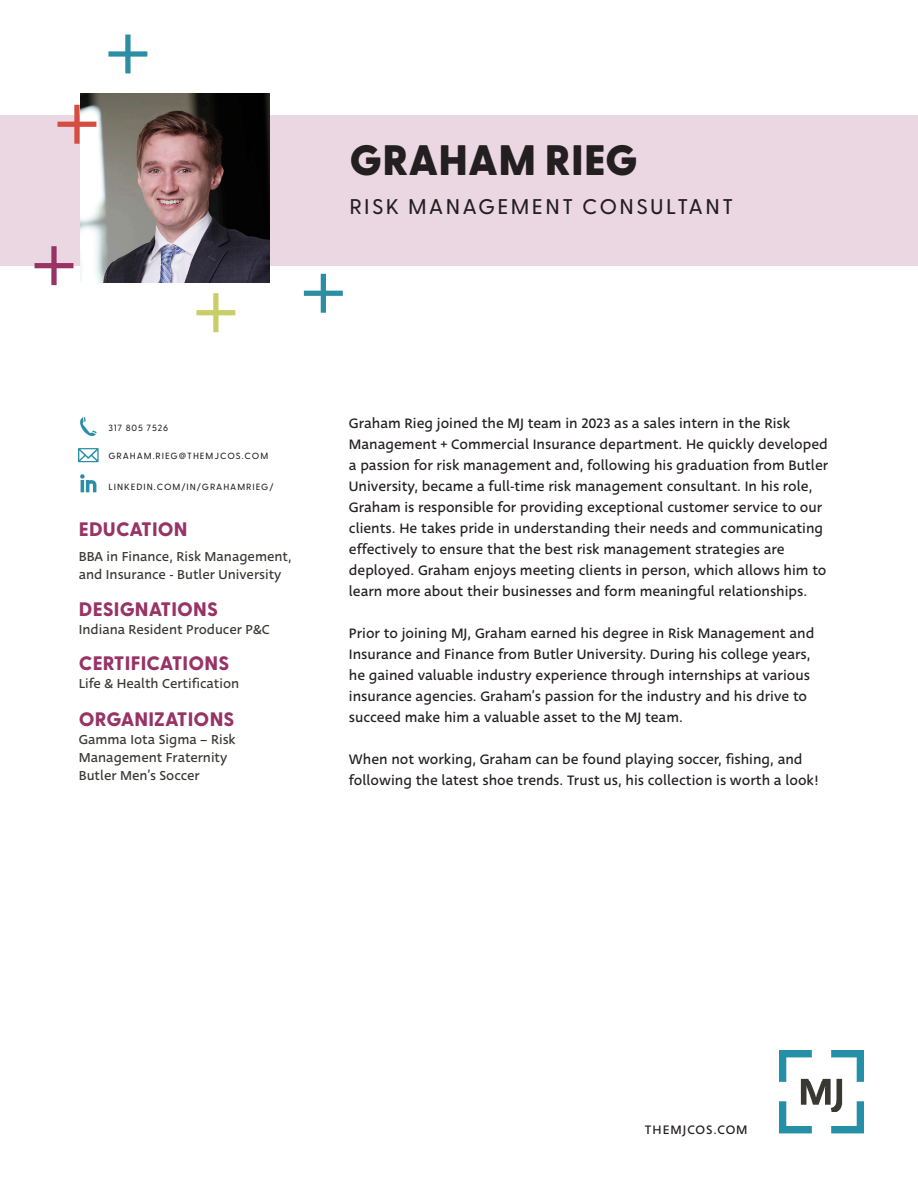
<style>
.page{position:relative;width:918px;height:1188px;background:#fff}
.page>*{position:absolute;margin:0;border:0;box-sizing:border-box;transform-origin:0 0}
.Name{font:800 42.6px "Greycliff CF";letter-spacing:.005em;color:#231f20}
.Job_Title{font:500 21.3px "Greycliff CF";letter-spacing:.11em;color:#231f20}
.Sidebar_Body{font:800 19.5px "Greycliff CF";letter-spacing:.01em;color:#983366}
.Sidebar_Title{font:800 19.5px "Greycliff CF";letter-spacing:.01em;color:#983366}
.t1{font:15px/21px "Deva Ideal";color:#231f20}
.Sidebar_Body-2{font:14.25px/18px "Deva Ideal";color:#3a3834}
.t2{font:13.5px "Deva Ideal";letter-spacing:.075em;color:#231f20}
.Job_Title-2{font:500 9px "Greycliff CF";letter-spacing:.11em;color:#231f20}
</style>
<div class="page">
<div style="left:0;top:115px;width:918px;height:151px;background:#ebd7e1"></div>
<img style="left:780px;top:1050px;width:84px;height:84px">
<svg style="left:304px;top:274px;width:39px;height:39px"></svg>
<svg style="left:108px;top:35px;width:39px;height:38px"></svg>
<svg style="left:196px;top:293px;width:39px;height:39px"></svg>
<svg style="left:35px;top:246px;width:38px;height:39px"></svg>
<svg style="left:80px;top:417px;width:17px;height:19px"></svg>
<svg style="left:78px;top:448px;width:21px;height:14px"></svg>
<svg style="left:80px;top:474px;width:16px;height:18px"></svg>
<img style="left:80px;top:93px;width:189px;height:190px">
<svg style="left:57px;top:105px;width:39px;height:39px"></svg>
<p class="Name" style="left:350px;top:127px;width:290px">GRAHAM RIEG</p>
<p class="Job_Title" style="left:349px;top:191px;width:386px">RISK MANAGEMENT CONSULTANT</p>
<p class="Job_Title-2" style="left:108px;top:421px;width:61px">317 805 7526</p>
<p class="Job_Title-2" style="left:108px;top:449px;width:161px">GRAHAM.RIEG@THEMJCOS.COM</p>
<p class="Job_Title-2" style="left:108px;top:481px;width:167px">LINKEDIN.COM/IN/GRAHAMRIEG/</p>
<p class="Sidebar_Title" style="left:79px;top:515px;width:110px">EDUCATION</p>
<p class="Sidebar_Body-2" style="left:79px;top:548px;width:214px">BBA in Finance, Risk Management, and Insurance - Butler University</p>
<p class="Sidebar_Body" style="left:79px;top:594px;width:141px">DESIGNATIONS</p>
<p class="Sidebar_Body-2" style="left:79px;top:620px;width:192px">Indiana Resident Producer P&amp;C</p>
<p class="Sidebar_Body" style="left:79px;top:649px;width:152px">CERTIFICATIONS</p>
<p class="Sidebar_Body-2" style="left:79px;top:675px;width:162px">Life &amp; Health Certification</p>
<p class="Sidebar_Body" style="left:79px;top:704px;width:157px">ORGANIZATIONS</p>
<p class="Sidebar_Body-2" style="left:79px;top:731px;width:158px">Gamma Iota Sigma – Risk<br>Management Fraternity</p>
<p class="Sidebar_Body-2" style="left:79px;top:767px;width:122px">Butler Men’s Soccer</p>
<p class="t1" style="left:349px;top:413px;width:481px">Graham Rieg joined the MJ team in 2023 as a sales intern in the Risk Management + Commercial Insurance department. He quickly developed a passion for risk management and, following his graduation from Butler University, became a full-time risk management consultant. In his role, Graham is responsible for providing exceptional customer service to our clients. He takes pride in understanding their needs and communicating effectively to ensure that the best risk management strategies are deployed. Graham enjoys meeting clients in person, which allows him to learn more about their businesses and form meaningful relationships.</p>
<p class="t1" style="left:349px;top:623px;width:467px">Prior to joining MJ, Graham earned his degree in Risk Management and Insurance and Finance from Butler University. During his college years, he gained valuable industry experience through internships at various insurance agencies. Graham’s passion for the industry and his drive to succeed make him a valuable asset to the MJ team.</p>
<p class="t1" style="left:349px;top:749px;width:472px">When not working, Graham can be found playing soccer, fishing, and following the latest shoe trends. Trust us, his collection is worth a look!</p>
<p class="t2" style="left:645px;top:1121px;width:104px">THEMJCOS.COM</p>
</div>
